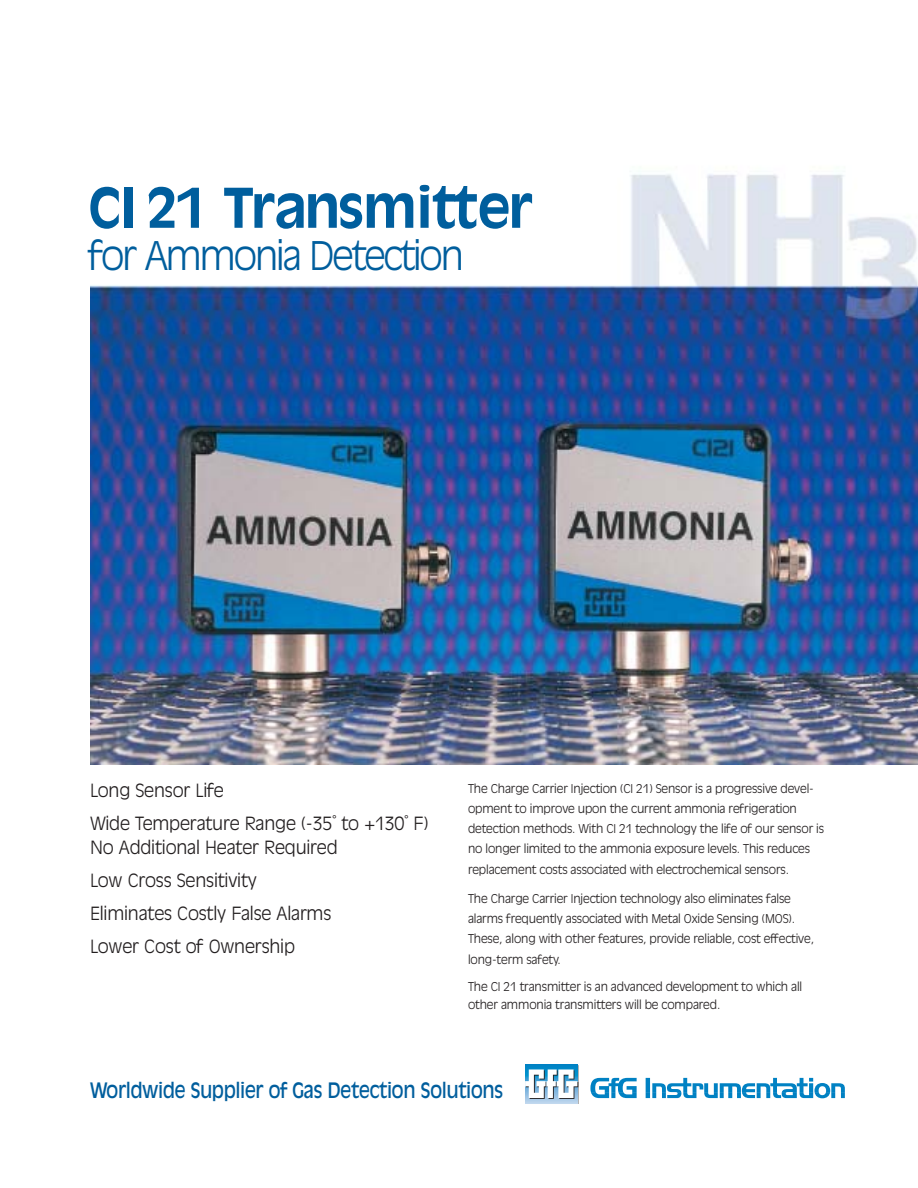
<style>
.page{position:relative;width:918px;height:1188px;background:#fff}
.page>*{position:absolute;margin:0;border:0;box-sizing:border-box;transform-origin:0 0}
.t1{font:700 54px "Antique Olive";letter-spacing:-.015em;color:#005e9d}
.t2{font:300 39px "Antique Olive";letter-spacing:-.055em;color:#005e9d}
.t3{font:21px "Antique Olive";letter-spacing:-.03em;color:#005e9d;scale:.88 1}
.t4{font:300 18px/33px "Antique Olive";letter-spacing:-.01em;color:#231f20}
.t5{font:300 12px/20.2px "Antique Olive";letter-spacing:-.01em;color:#231f20}
</style>
<div class="page">
<img style="left:90px;top:174px;width:828px;height:590px">
<svg style="left:590px;top:1078px;width:255px;height:20px"></svg>
<div style="left:543px;top:1065px;width:18px;height:39px;background:#c1d8ee"></div>
<img style="left:525px;top:1064px;width:52px;height:39px">
<svg style="left:525px;top:1069px;width:53px;height:30px"></svg>
<h1 class="t1" style="left:88px;top:186px;width:445px">CI 21 Transmitter</h1>
<h2 class="t2" style="left:88px;top:239px;width:377px">for Ammonia Detection</h2>
<h3 class="t4" style="left:90px;top:775px;width:340px">Long Sensor Life<br>Wide Temperature Range (-35˚ to +130˚ F)</h3>
<h3 class="t4" style="left:90px;top:832px;width:249px">No Additional Heater Required<br>Low Cross Sensitivity<br>Eliminates Costly False Alarms<br>Lower Cost of Ownership</h3>
<p class="t5" style="left:468px;top:778px;width:358px">The Charge Carrier Injection (CI 21) Sensor is a progressive devel&shy;opment to improve upon the current ammonia refrigeration detection methods. With CI 21 technology the life of our sensor is no longer limited to the ammonia exposure levels. This reduces replacement costs associated with electrochemical sensors.</p>
<p class="t5" style="left:468px;top:889px;width:348px">The Charge Carrier Injection technology also eliminates false alarms frequently associated with Metal Oxide Sensing (MOS).<br>These, along with other features, provide reliable, cost effective, long-term safety.</p>
<p class="t5" style="left:468px;top:978px;width:336px;line-height:18px">The CI 21 transmitter is an advanced development to which all other ammonia transmitters will be compared.</p>
<h3 class="t3" style="left:90px;top:1082px;width:471px">Worldwide Supplier of Gas Detection Solutions</h3>
</div>
